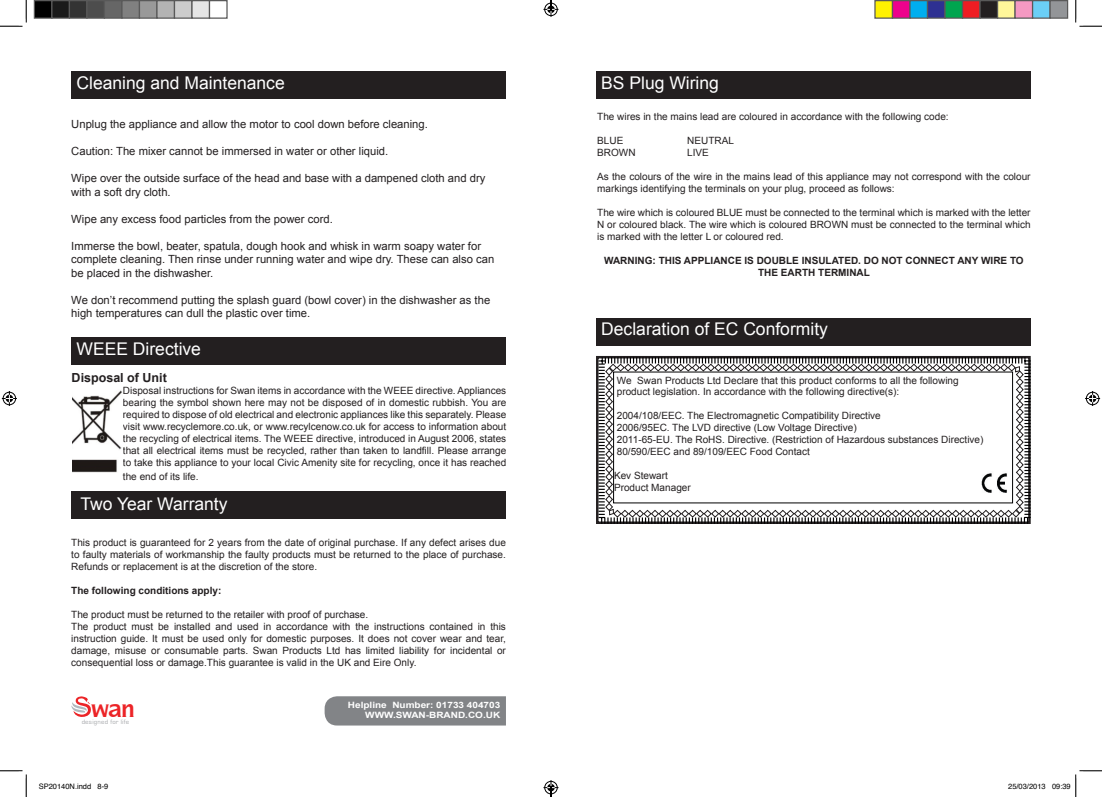
<style>
.page{position:relative;width:1102px;height:797px;background:#fff}
.page>*{position:absolute;margin:0;border:0;box-sizing:border-box;transform-origin:0 0}
.t1{font:700 23.62px "Symbol IT Cby BT";color:#ec2427}
.t2{font:17.5px "Arial";color:#fff}
.t3{font:700 12.5px "Arial";color:#231f20}
.t4{font:11.25px/13.5px "Arial";color:#231f20}
.t5{font:10px/12px "Arial";color:#231f20;text-align:justify}
.t6{font:700 10px/12px "Arial";color:#231f20;text-align:center}
.t7{font:700 8.75px "Arial";color:#fff;scale:1.15 1}
.t8{font:7.5px "Helvetica";color:#000}
.t9{font:6.62px "Eurostile";letter-spacing:.04em;color:#a7a9ac}
</style>
<div class="page">
<div style="left:596px;top:317px;width:434px;height:28px;background:#231f20"></div>
<div style="left:596px;top:71px;width:434px;height:28px;background:#231f20"></div>
<div style="left:71px;top:336px;width:435px;height:28px;background:#231f20"></div>
<img style="left:72px;top:390px;width:50px;height:82px">
<svg style="left:597px;top:356px;width:434px;height:168px"></svg>
<svg style="left:605px;top:363px;width:418px;height:155px"></svg>
<div style="left:324px;top:696px;width:182px;height:29px;background:#828487"></div>
<div style="left:71px;top:491px;width:435px;height:28px;background:#231f20"></div>
<div style="left:71px;top:71px;width:435px;height:28px;background:#231f20"></div>
<svg style="left:0;top:0;width:27px;height:27px"></svg>
<svg style="left:0;top:770px;width:27px;height:27px"></svg>
<svg style="left:1075px;top:0;width:26px;height:27px"></svg>
<svg style="left:2px;top:391px;width:15px;height:15px"></svg>
<svg style="left:1085px;top:391px;width:14px;height:15px"></svg>
<div style="left:34px;top:1px;width:18px;height:17px;background:#000"></div>
<div style="left:34px;top:0;width:18px;height:19px;border:1px solid #595959"></div>
<div style="left:52px;top:1px;width:17px;height:17px;background:#1a1a1a"></div>
<div style="left:51px;top:0;width:19px;height:19px;border:1px solid #595959"></div>
<div style="left:69px;top:1px;width:18px;height:17px;background:#333"></div>
<div style="left:69px;top:0;width:19px;height:19px;border:1px solid #595959"></div>
<div style="left:87px;top:1px;width:17px;height:17px;background:#4d4d4d"></div>
<div style="left:86px;top:0;width:19px;height:19px;border:1px solid #595959"></div>
<div style="left:104px;top:1px;width:18px;height:17px;background:#666"></div>
<div style="left:104px;top:0;width:18px;height:19px;border:1px solid #595959"></div>
<div style="left:122px;top:1px;width:17px;height:17px;background:#808080"></div>
<div style="left:121px;top:0;width:19px;height:19px;border:1px solid #595959"></div>
<div style="left:139px;top:1px;width:18px;height:17px;background:#999"></div>
<div style="left:139px;top:0;width:19px;height:19px;border:1px solid #595959"></div>
<div style="left:157px;top:1px;width:17px;height:17px;background:#b3b3b3"></div>
<div style="left:156px;top:0;width:19px;height:19px;border:1px solid #595959"></div>
<div style="left:174px;top:1px;width:18px;height:17px;background:#ccc"></div>
<div style="left:174px;top:0;width:18px;height:19px;border:1px solid #595959"></div>
<div style="left:192px;top:1px;width:17px;height:17px;background:#e6e6e6"></div>
<div style="left:191px;top:0;width:19px;height:19px;border:1px solid #595959"></div>
<div style="left:209px;top:0;width:19px;height:19px;border:1px solid #595959"></div>
<div style="left:874px;top:1px;width:18px;height:17px;background:#fff101"></div>
<div style="left:874px;top:0;width:19px;height:19px;border:1px solid #595959"></div>
<div style="left:892px;top:1px;width:17px;height:17px;background:#ed028c"></div>
<div style="left:891px;top:0;width:19px;height:19px;border:1px solid #595959"></div>
<div style="left:909px;top:1px;width:18px;height:17px;background:#00aeef"></div>
<div style="left:909px;top:0;width:19px;height:19px;border:1px solid #595959"></div>
<div style="left:927px;top:1px;width:17px;height:17px;background:#2e3092"></div>
<div style="left:926px;top:0;width:19px;height:19px;border:1px solid #595959"></div>
<div style="left:944px;top:1px;width:18px;height:17px;background:#00a54f"></div>
<div style="left:944px;top:0;width:19px;height:19px;border:1px solid #595959"></div>
<div style="left:962px;top:1px;width:17px;height:17px;background:#ee1d23"></div>
<div style="left:961px;top:0;width:19px;height:19px;border:1px solid #595959"></div>
<div style="left:979px;top:1px;width:18px;height:17px;background:#231f20"></div>
<div style="left:979px;top:0;width:19px;height:19px;border:1px solid #595959"></div>
<div style="left:997px;top:1px;width:17px;height:17px;background:#fff79a"></div>
<div style="left:996px;top:0;width:19px;height:19px;border:1px solid #595959"></div>
<div style="left:1014px;top:1px;width:18px;height:17px;background:#f499c2"></div>
<div style="left:1014px;top:0;width:19px;height:19px;border:1px solid #595959"></div>
<div style="left:1032px;top:1px;width:17px;height:17px;background:#6bcff6"></div>
<div style="left:1031px;top:0;width:19px;height:19px;border:1px solid #595959"></div>
<div style="left:1049px;top:1px;width:18px;height:17px;background:#939598"></div>
<div style="left:1049px;top:0;width:19px;height:19px;border:1px solid #595959"></div>
<svg style="left:1075px;top:770px;width:26px;height:27px"></svg>
<svg style="left:543px;top:0;width:15px;height:17px"></svg>
<svg style="left:543px;top:780px;width:15px;height:17px"></svg>
<svg style="left:71px;top:696px;width:20px;height:21px"></svg>
<p class="t2" style="left:76px;top:72px;width:210px">Cleaning and Maintenance</p>
<p class="t4" style="left:71px;top:118px;width:358px">Unplug the appliance and allow the motor to cool down before cleaning.</p>
<p class="t4" style="left:71px;top:145px;width:318px">Caution: The mixer cannot be immersed in water or other liquid.</p>
<p class="t4" style="left:71px;top:172px;width:415px">Wipe over the outside surface of the head and base with a dampened cloth and dry</p>
<p class="t4" style="left:71px;top:185px;width:101px">with a soft dry cloth.</p>
<p class="t4" style="left:71px;top:212px;width:263px">Wipe any excess food particles from the power cord.</p>
<p class="t4" style="left:71px;top:239px;width:411px">Immerse the bowl, beater, spatula, dough hook and whisk in warm soapy water for</p>
<p class="t4" style="left:71px;top:253px;width:424px">complete cleaning. Then rinse under running water and wipe dry. These can also can be placed in the dishwasher.</p>
<p class="t4" style="left:71px;top:293px;width:420px">We don’t recommend putting the splash guard (bowl cover) in the dishwasher as the high temperatures can dull the plastic over time.</p>
<p class="t2" style="left:76px;top:337px;width:126px">WEEE Directive</p>
<p class="t3" style="left:72px;top:370px;width:97px">Disposal of Unit</p>
<p class="t5" style="left:123px;top:385px;width:385px">Disposal instructions for Swan items in accordance with the WEEE directive. Appliances bearing the symbol shown here may not be disposed of in domestic rubbish. You are required to dispose of old electrical and electronic appliances like this separately. Please visit www.recyclemore.co.uk, or www.recylcenow.co.uk for access to information about the recycling of electrical items. The WEEE directive, introduced in August 2006, states that all electrical items must be recycled, rather than taken to landfill. Please arrange to take this appliance to your local Civic Amenity site for recycling, once it has reached</p>
<p class="t5" style="left:123px;top:470px;width:77px">the end of its life.</p>
<p class="t2" style="left:80px;top:492px;width:149px">Two Year Warranty</p>
<p class="t5" style="left:71px;top:536px;width:436px">This product is guaranteed for 2 years from the date of original purchase. If any defect arises due to faulty materials of workmanship the faulty products must be returned to the place of purchase.<br>Refunds or replacement is at the discretion of the store.</p>
<p class="t6" style="left:71px;top:584px;width:152px">The following conditions apply:</p>
<p class="t5" style="left:71px;top:608px;width:298px">The product must be returned to the retailer with proof of purchase.</p>
<p class="t5" style="left:71px;top:620px;width:436px">The product must be installed and used in accordance with the instructions contained in this instruction guide. It must be used only for domestic purposes. It does not cover wear and tear, damage, misuse or consumable parts. Swan Products Ltd has limited liability for incidental or consequential loss or damage.This guarantee is valid in the UK and Eire Only.</p>
<p class="t1" style="left:121px;top:693px;width:15px">■</p>
<p class="t9" style="left:82px;top:718px;width:49px">designed for life</p>
<p class="t7" style="left:348px;top:699px;width:134px">Helpline Number: 01733 404703</p>
<p class="t7" style="left:365px;top:709px;width:119px">WWW.SWAN-BRAND.CO.UK</p>
<p class="t2" style="left:601px;top:72px;width:119px">BS Plug Wiring</p>
<p class="t5" style="left:597px;top:110px;width:353px">The wires in the mains lead are coloured in accordance with the following code:</p>
<p class="t5" style="left:597px;top:134px;width:28px">BLUE</p>
<p class="t5" style="left:687px;top:134px;width:48px">NEUTRAL</p>
<p class="t5" style="left:597px;top:146px;width:40px">BROWN</p>
<p class="t5" style="left:687px;top:146px;width:23px">LIVE</p>
<p class="t5" style="left:597px;top:170px;width:435px">As the colours of the wire in the mains lead of this appliance may not correspond with the colour markings identifying the terminals on your plug, proceed as follows:</p>
<p class="t5" style="left:597px;top:206px;width:435px">The wire which is coloured BLUE must be connected to the terminal which is marked with the letter N or coloured black. The wire which is coloured BROWN must be connected to the terminal which is marked with the letter L or coloured red.</p>
<p class="t6" style="left:604px;top:254px;width:421px">WARNING: THIS APPLIANCE IS DOUBLE INSULATED. DO NOT CONNECT ANY WIRE TO<br>THE EARTH TERMINAL</p>
<p class="t2" style="left:601px;top:318px;width:228px">Declaration of EC Conformity</p>
<p class="t5" style="left:616px;top:374px;width:343px">We Swan Products Ltd Declare that this product conforms to all the following</p>
<p class="t5" style="left:616px;top:385px;width:284px">product legislation. In accordance with the following directive(s):</p>
<p class="t5" style="left:616px;top:409px;width:265px">2004/108/EEC. The Electromagnetic Compatibility Directive</p>
<p class="t5" style="left:616px;top:421px;width:241px">2006/95EC. The LVD directive (Low Voltage Directive)</p>
<p class="t5" style="left:616px;top:433px;width:368px">2011-65-EU. The RoHS. Directive. (Restriction of Hazardous substances Directive)</p>
<p class="t5" style="left:616px;top:445px;width:194px">80/590/EEC and 89/109/EEC Food Contact</p>
<p class="t5" style="left:614px;top:469px;width:55px">Kev Stewart</p>
<p class="t5" style="left:614px;top:481px;width:78px">Product Manager</p>
<p class="t8" style="left:39px;top:781px;width:71px">SP20140N.indd 8-9</p>
<p class="t8" style="left:1008px;top:781px;width:64px">25/03/2013 09:39</p>
</div>
